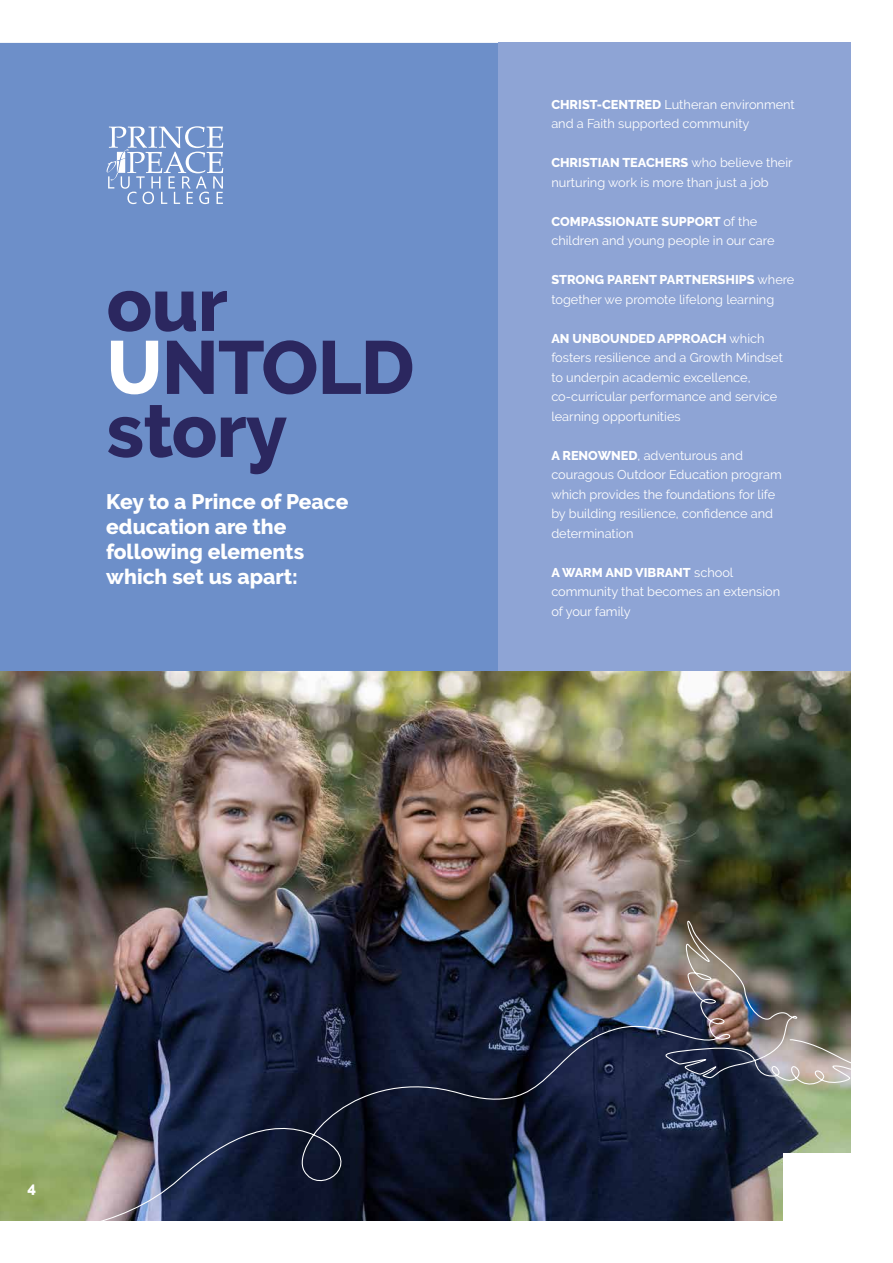
<style>
.page{position:relative;width:893px;height:1263px;background:#fff}
.page>*{position:absolute;margin:0;border:0;box-sizing:border-box;transform-origin:0 0}
.t1{font:800 75px/63px "Raleway";letter-spacing:-.01em;color:#2b275f}
.t2{font:800 21px/25.2px "Raleway";color:#fff}
.t3{font:800 15px "Raleway";color:#fff}
.t4{font:12.75px/19.5px "Raleway";color:#fff}
.s1{color:#fff}
.s2{font-weight:800}
</style>
<div class="page">
<div style="left:0;top:43px;width:497px;height:1177px;background:#6d8fc9"></div>
<div style="left:497px;top:43px;width:353px;height:629px;background:#8ea4d5"></div>
<img style="left:0;top:672px;width:850px;height:548px">
<svg style="left:106px;top:126px;width:117px;height:78px"></svg>
<img style="left:32px;top:908px;width:819px;height:313px">
<div style="left:784px;top:1154px;width:109px;height:109px;background:#fff"></div>
<h1 class="t1" style="left:107px;top:274px;width:309px">our<br><span class="s1">U</span>NTOLD story</h1>
<h2 class="t2" style="left:106px;top:489px;width:244px">Key to a Prince of Peace education are the following elements which set us apart:</h2>
<p class="t4" style="left:551px;top:94px;width:245px"><span class="s2">CHRIST-CENTRED</span> Lutheran environment and a Faith supported community</p>
<p class="t4" style="left:551px;top:153px;width:243px"><span class="s2">CHRISTIAN TEACHERS</span> who believe their nurturing work is more than just a job</p>
<p class="t4" style="left:551px;top:211px;width:225px"><span class="s2">COMPASSIONATE SUPPORT</span> of the children and young people in our care</p>
<p class="t4" style="left:551px;top:270px;width:245px"><span class="s2">STRONG PARENT PARTNERSHIPS</span> where together we promote lifelong learning</p>
<p class="t4" style="left:551px;top:328px;width:233px"><span class="s2">AN UNBOUNDED APPROACH</span> which fosters resilience and a Growth Mindset to underpin academic excellence, co-curricular performance and service learning opportunities</p>
<p class="t4" style="left:551px;top:445px;width:232px"><span class="s2">A RENOWNED</span>, adventurous and couragous Outdoor Education program which provides the foundations for life by building resilience, confidence and determination</p>
<p class="t4" style="left:551px;top:562px;width:230px"><span class="s2">A WARM AND VIBRANT</span> school community that becomes an extension of your family</p>
<p class="t3" style="left:28px;top:1180px;width:10px">4</p>
</div>
